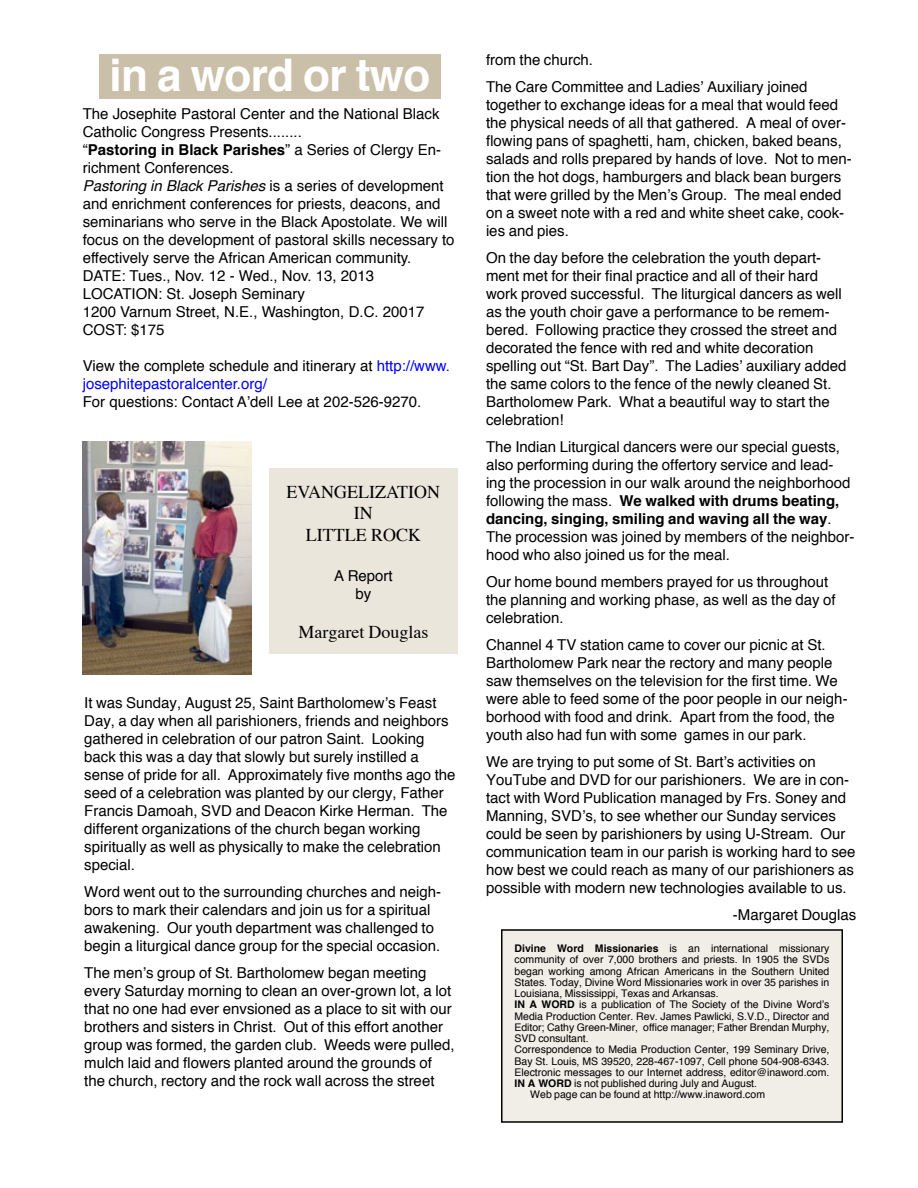
<style>
.page{position:relative;width:918px;height:1188px;background:#fff}
.page>*{position:absolute;margin:0;border:0;box-sizing:border-box;transform-origin:0 0}
.t1{font:700 45px "Helvetica";letter-spacing:-.015em;color:#fff}
.t2{font:18px/21.6px "Times";color:#000;text-align:center}
.t3{font:15px/18px "Helvetica";color:#000}
.t4{font:15px/18px "Helvetica";color:#00f}
.t5{font:10.5px "Helvetica";color:#000}
.s1{font-weight:700}
.s2{font-style:italic}
.s3{color:#000}
</style>
<div class="page">
<div style="left:99px;top:54px;width:342px;height:45px;background:#cabfa8"></div>
<div style="left:502px;top:930px;width:340px;height:192px;background:#f1eee8"></div>
<div style="left:501px;top:929px;width:342px;height:194px;border:2px solid #000"></div>
<img style="left:83px;top:442px;width:169px;height:232px">
<div style="left:269px;top:469px;width:189px;height:185px;background:#eae6dc"></div>
<h1 class="t1" style="left:110px;top:39px;width:322px">in a word or two</h1>
<p class="t3" style="left:83px;top:105px;width:373px">The Josephite Pastoral Center and the National Black Catholic Congress Presents........<br>“<span class="s1">Pastoring in Black Parishes</span>” a Series of Clergy En&shy;richment Conferences.<br><span class="s2">Pastoring in Black Parishes</span> is a series of development and enrichment conferences for priests, deacons, and seminarians who serve in the Black Apostolate. We will focus on the development of pastoral skills necessary to effectively serve the African American community.<br>DATE: Tues., Nov. 12 - Wed., Nov. 13, 2013<br>LOCATION: St. Joseph Seminary<br>1200 Varnum Street, N.E., Washington, D.C. 20017<br>COST: $175</p>
<p class="t4" style="left:83px;top:357px;width:369px"><span class="s3">View the complete schedule and itinerary at</span> http://www. josephitepastoralcenter.org/</p>
<p class="t3" style="left:83px;top:393px;width:340px">For questions: Contact A’dell Lee at 202-526-9270.</p>
<p class="t2" style="left:287px;top:479px;width:155px">EVANGELIZATION<br>IN<br>LITTLE ROCK</p>
<p class="t3" style="left:334px;top:567px;width:60px;text-align:center">A Report by</p>
<p class="t2" style="left:299px;top:620px;width:131px">Margaret Douglas</p>
<p class="t3" style="left:84px;top:694px;width:373px">It was Sunday, August 25, Saint Bartholomew’s Feast Day, a day when all parishioners, friends and neighbors gathered in celebration of our patron Saint. Looking back this was a day that slowly but surely instilled a sense of pride for all. Approximately five months ago the seed of a celebration was planted by our clergy, Father Francis Damoah, SVD and Deacon Kirke Herman. The different organizations of the church began working spiritually as well as physically to make the celebration special.</p>
<p class="t3" style="left:84px;top:883px;width:358px">Word went out to the surrounding churches and neigh&shy;bors to mark their calendars and join us for a spiritual awakening. Our youth department was challenged to begin a liturgical dance group for the special occasion.</p>
<p class="t3" style="left:84px;top:964px;width:372px">The men’s group of St. Bartholomew began meeting every Saturday morning to clean an over-grown lot, a lot that no one had ever envsioned as a place to sit with our brothers and sisters in Christ. Out of this effort another group was formed, the garden club. Weeds were pulled, mulch laid and flowers planted around the grounds of the church, rectory and the rock wall across the street</p>
<p class="t3" style="left:486px;top:47px;width:323px;line-height:27px">from the church.<br>The Care Committee and Ladies’ Auxiliary joined</p>
<p class="t3" style="left:486px;top:96px;width:367px">together to exchange ideas for a meal that would feed the physical needs of all that gathered. A meal of over&shy;flowing pans of spaghetti, ham, chicken, baked beans, salads and rolls prepared by hands of love. Not to men&shy;tion the hot dogs, hamburgers and black bean burgers that were grilled by the Men’s Group. The meal ended on a sweet note with a red and white sheet cake, cook&shy;ies and pies.</p>
<p class="t3" style="left:486px;top:249px;width:362px">On the day before the celebration the youth depart&shy;ment met for their final practice and all of their hard work proved successful. The liturgical dancers as well as the youth choir gave a performance to be remem&shy;bered. Following practice they crossed the street and decorated the fence with red and white decoration spelling out “St. Bart Day”. The Ladies’ auxiliary added the same colors to the fence of the newly cleaned St.<br>Bartholomew Park. What a beautiful way to start the celebration!</p>
<p class="t3" style="left:486px;top:438px;width:370px">The Indian Liturgical dancers were our special guests, also performing during the offertory service and lead&shy;ing the procession in our walk around the neighborhood following the mass. <span class="s1">We walked with drums beating, dancing, singing, smiling and waving all the way</span>.<br>The procession was joined by members of the neighbor&shy;hood who also joined us for the meal.</p>
<p class="t3" style="left:486px;top:573px;width:351px">Our home bound members prayed for us throughout the planning and working phase, as well as the day of celebration.</p>
<p class="t3" style="left:486px;top:636px;width:363px">Channel 4 TV station came to cover our picnic at St.<br>Bartholomew Park near the rectory and many people saw themselves on the television for the first time. We were able to feed some of the poor people in our neigh&shy;borhood with food and drink. Apart from the food, the youth also had fun with some games in our park.</p>
<p class="t3" style="left:486px;top:753px;width:371px">We are trying to put some of St. Bart’s activities on YouTube and DVD for our parishioners. We are in con&shy;tact with Word Publication managed by Frs. Soney and Manning, SVD’s, to see whether our Sunday services could be seen by parishioners by using U-Stream. Our communication team in our parish is working hard to see how best we could reach as many of our parishioners as possible with modern new technologies available to us.</p>
<p class="t3" style="left:733px;top:906px;width:125px">-Margaret Douglas</p>
<p class="t5" style="left:514px;top:940px;width:316px"><span class="s1">Divine Word Missionaries</span> is an international missionary</p>
<p class="t5" style="left:514px;top:952px;width:316px">community of over 7,000 brothers and priests. In 1905 the SVDs</p>
<p class="t5" style="left:514px;top:963px;width:316px">began working among African Americans in the Southern United</p>
<p class="t5" style="left:514px;top:974px;width:316px">States. Today, Divine Word Missionaries work in over 35 parishes in</p>
<p class="t5" style="left:514px;top:985px;width:206px">Louisiana, Mississippi, Texas and Arkansas.</p>
<p class="t5" style="left:514px;top:997px;width:316px"><span class="s1">In a Word</span> is a publication of The Society of the Divine Word’s</p>
<p class="t5" style="left:514px;top:1008px;width:316px">Media Production Center. Rev. James Pawlicki, S.V.D., Director and</p>
<p class="t5" style="left:514px;top:1019px;width:316px">Editor; Cathy Green-Miner, office manager; Father Brendan Murphy,</p>
<p class="t5" style="left:514px;top:1030px;width:76px">SVD consultant.</p>
<p class="t5" style="left:514px;top:1042px;width:316px">Correspondence to Media Production Center, 199 Seminary Drive,</p>
<p class="t5" style="left:514px;top:1053px;width:316px">Bay St. Louis, MS 39520, 228-467-1097, Cell phone 504-908-6343.</p>
<p class="t5" style="left:514px;top:1064px;width:316px">Electronic messages to our Internet address, editor@inaword.com.</p>
<p class="t5" style="left:514px;top:1075px;width:244px"><span class="s1">IN A WORD</span> is not published during July and August.</p>
<p class="t5" style="left:530px;top:1087px;width:236px">Web page can be found at http://www.inaword.com</p>
</div>
